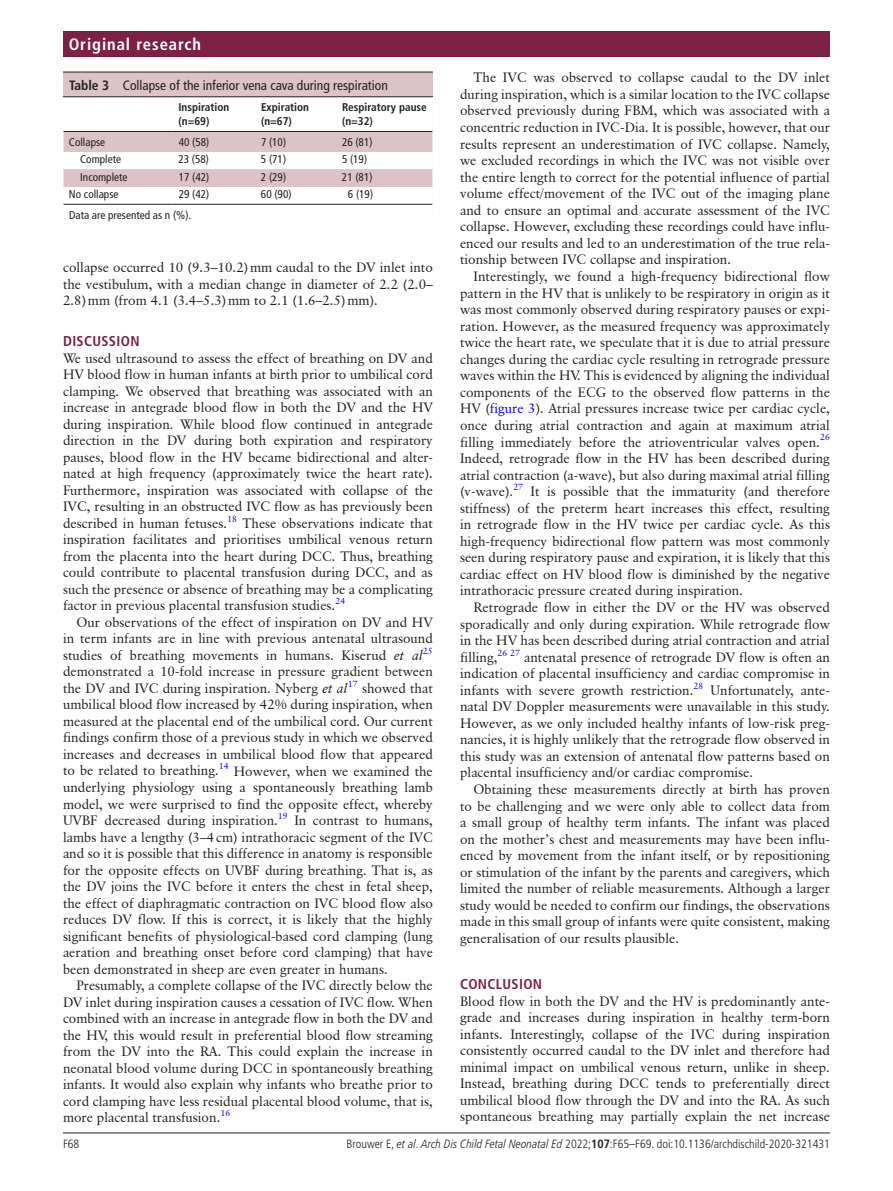
<style>
.page{position:relative;width:893px;height:1191px;background:#fff}
.page>*{position:absolute;margin:0;border:0;box-sizing:border-box;transform-origin:0 0}
.t1{font:700 condensed 16.5px "Frutiger LT Pro";letter-spacing:.055em;color:#fff}
.t2{font:700 condensed 14.25px "Frutiger LT Pro";letter-spacing:.025em;color:#7c2143}
.t3{font:13.5px/16.5px "Classical Garamond BT";color:#231f20;text-align:justify}
.t4{font:condensed 13.5px "Frutiger LT Pro";color:#231f20}
.t5{font:300 condensed 12px "Frutiger LT Pro";color:#231f20}
.t6{font:condensed 11.25px "Frutiger LT Pro";color:#231f20}
.t7{font:700 condensed 11.25px/14.2px "Frutiger LT Pro";color:#231f20}
.t8{font:9px "Classical Garamond BT";color:#00f}
.s1{font-weight:700}
.s2{font-style:italic}
.s3{color:#00f}
</style>
<div class="page">
<hr style="left:63px;top:1132px;width:767px;height:1px;background:#231f20">
<div style="left:63px;top:31px;width:767px;height:25px;background:#7c2143"></div>
<div style="left:63px;top:72px;width:370px;height:147px;background:#dbc3c8"></div>
<hr style="left:63px;top:72px;width:370px;height:1px;background:#231f20">
<div style="left:64px;top:97px;width:369px;height:34px;background:#fff"></div>
<hr style="left:63px;top:96px;width:109px;height:1px;background:#231f20">
<hr style="left:172px;top:96px;width:83px;height:1px;background:#231f20">
<hr style="left:255px;top:96px;width:81px;height:1px;background:#231f20">
<hr style="left:336px;top:96px;width:97px;height:1px;background:#231f20">
<hr style="left:63px;top:97px;width:1px;height:34px;background:#fff">
<svg style="left:63px;top:131px;width:370px;height:88px"></svg>
<hr style="left:69px;top:218px;width:364px;height:1px;background:#fff">
<p class="t1" style="left:69px;top:34px;width:134px">Original research</p>
<p class="t4" style="left:69px;top:78px;width:320px"><span class="s1">Table 3</span> Collapse of the inferior vena cava during respiration</p>
<p class="t7" style="left:178px;top:100px;width:52px">Inspiration (n=69)</p>
<p class="t7" style="left:261px;top:100px;width:50px">Expiration (n=67)</p>
<p class="t7" style="left:342px;top:100px;width:86px">Respiratory pause (n=32)</p>
<p class="t6" style="left:69px;top:135px;width:38px">Collapse</p>
<p class="t6" style="left:179px;top:135px;width:32px">40 (58)</p>
<p class="t6" style="left:261px;top:135px;width:27px">7 (10)</p>
<p class="t6" style="left:342px;top:135px;width:32px">26 (81)</p>
<p class="t6" style="left:80px;top:153px;width:42px">Complete</p>
<p class="t6" style="left:178px;top:153px;width:32px">23 (58)</p>
<p class="t6" style="left:261px;top:153px;width:27px">5 (71)</p>
<p class="t6" style="left:342px;top:153px;width:27px">5 (19)</p>
<p class="t6" style="left:80px;top:170px;width:49px">Incomplete</p>
<p class="t6" style="left:179px;top:170px;width:32px">17 (42)</p>
<p class="t6" style="left:261px;top:170px;width:27px">2 (29)</p>
<p class="t6" style="left:342px;top:170px;width:32px">21 (81)</p>
<p class="t6" style="left:69px;top:188px;width:51px">No collapse</p>
<p class="t6" style="left:179px;top:188px;width:32px">29 (42)</p>
<p class="t6" style="left:261px;top:188px;width:32px">60 (90)</p>
<p class="t6" style="left:348px;top:188px;width:27px">6 (19)</p>
<p class="t6" style="left:69px;top:208px;width:124px">Data are presented as n (%).</p>
<p class="t3" style="left:63px;top:259px;width:371px">collapse occurred 10 (9.3–10.2)mm caudal to the DV inlet into the vestibulum, with a median change in diameter of 2.2 (2.0– 2.8)mm (from 4.1 (3.4–5.3)mm to 2.1 (1.6–2.5)mm).</p>
<p class="t2" style="left:63px;top:333px;width:78px">DISCUSSION</p>
<p class="t3" style="left:63px;top:350px;width:371px">We used ultrasound to assess the effect of breathing on DV and HV blood flow in human infants at birth prior to umbilical cord clamping. We observed that breathing was associated with an increase in antegrade blood flow in both the DV and the HV during inspiration. While blood flow continued in antegrade direction in the DV during both expiration and respiratory pauses, blood flow in the HV became bidirectional and alter&shy;nated at high frequency (approximately twice the heart rate).<br>Furthermore, inspiration was associated with collapse of the IVC, resulting in an obstructed IVC flow as has previously been described in human fetuses.<sup>18</sup> These observations indicate that inspiration facilitates and prioritises umbilical venous return from the placenta into the heart during DCC. Thus, breathing could contribute to placental transfusion during DCC, and as such the presence or absence of breathing may be a complicating factor in previous placental transfusion studies.<sup>24</sup></p>
<p class="t3" style="left:63px;top:614px;width:371px;text-indent:14px">Our observations of the effect of inspiration on DV and HV in term infants are in line with previous antenatal ultrasound studies of breathing movements in humans. Kiserud <span class="s2">et al</span><sup>25 </sup>demonstrated a 10-fold increase in pressure gradient between the DV and IVC during inspiration. Nyberg <span class="s2">et al</span><sup>17</sup> showed that umbilical blood flow increased by 42% during inspiration, when measured at the placental end of the umbilical cord. Our current findings confirm those of a previous study in which we observed increases and decreases in umbilical blood flow that appeared to be related to breathing.<sup>14</sup> However, when we examined the underlying physiology using a spontaneously breathing lamb model, we were surprised to find the opposite effect, whereby UVBF decreased during inspiration.<sup>19</sup></p>
<p class="t3" style="left:63px;top:812px;width:371px;text-indent:231px">In contrast to humans, lambs have a lengthy (3–4cm) intrathoracic segment of the IVC and so it is possible that this difference in anatomy is responsible for the opposite effects on UVBF during breathing. That is, as the DV joins the IVC before it enters the chest in fetal sheep, the effect of diaphragmatic contraction on IVC blood flow also reduces DV flow. If this is correct, it is likely that the highly significant benefits of physiological-based cord clamping (lung aeration and breathing onset before cord clamping) that have been demonstrated in sheep are even greater in humans.</p>
<p class="t3" style="left:63px;top:977px;width:371px;text-indent:14px">Presumably, a complete collapse of the IVC directly below the DV inlet during inspiration causes a cessation of IVC flow. When combined with an increase in antegrade flow in both the DV and the HV, this would result in preferential blood flow streaming from the DV into the RA. This could explain the increase in neonatal blood volume during DCC in spontaneously breathing infants. It would also explain why infants who breathe prior to cord clamping have less residual placental blood volume, that is, more placental transfusion.<sup>16</sup></p>
<p class="t3" style="left:460px;top:69px;width:371px;text-indent:14px">The IVC was observed to collapse caudal to the DV inlet during inspiration, which is a similar location to the IVC collapse observed previously during FBM, which was associated with a concentric reduction in IVC-Dia. It is possible, however, that our results represent an underestimation of IVC collapse. Namely, we excluded recordings in which the IVC was not visible over the entire length to correct for the potential influence of partial volume effect/movement of the IVC out of the imaging plane and to ensure an optimal and accurate assessment of the IVC collapse. However, excluding these recordings could have influ&shy;enced our results and led to an underestimation of the true rela&shy;tionship between IVC collapse and inspiration.</p>
<p class="t3" style="left:460px;top:268px;width:371px;text-indent:14px">Interestingly, we found a high-frequency bidirectional flow pattern in the HV that is unlikely to be respiratory in origin as it was most commonly observed during respiratory pauses or expi&shy;ration. However, as the measured frequency was approximately twice the heart rate, we speculate that it is due to atrial pressure changes during the cardiac cycle resulting in retrograde pressure waves within the HV. This is evidenced by aligning the individual components of the ECG to the observed flow patterns in the HV (<span class="s3">figure 3</span>). Atrial pressures increase twice per cardiac cycle, once during atrial contraction and again at maximum atrial filling immediately before the atrioventricular valves open.</p>
<p class="t8" style="left:820px;top:432px;width:11px">26</p>
<p class="t3" style="left:460px;top:450px;width:371px">Indeed, retrograde flow in the HV has been described during atrial contraction (a-wave), but also during maximal atrial filling (v-wave).<sup>27</sup> It is possible that the immaturity (and therefore stiffness) of the preterm heart increases this effect, resulting in retrograde flow in the HV twice per cardiac cycle. As this high-frequency bidirectional flow pattern was most commonly seen during respiratory pause and expiration, it is likely that this cardiac effect on HV blood flow is diminished by the negative intrathoracic pressure created during inspiration.</p>
<p class="t3" style="left:460px;top:599px;width:371px;text-indent:14px">Retrograde flow in either the DV or the HV was observed sporadically and only during expiration. While retrograde flow in the HV has been described during atrial contraction and atrial filling,</p>
<p class="t8" style="left:497px;top:647px;width:24px">26 27</p>
<p class="t3" style="left:460px;top:648px;width:371px;text-indent:64px">antenatal presence of retrograde DV flow is often an indication of placental insufficiency and cardiac compromise in infants with severe growth restriction.<sup>28</sup> Unfortunately, ante&shy;natal DV Doppler measurements were unavailable in this study.<br>However, as we only included healthy infants of low-risk preg&shy;nancies, it is highly unlikely that the retrograde flow observed in this study was an extension of antenatal flow patterns based on placental insufficiency and/or cardiac compromise.</p>
<p class="t3" style="left:460px;top:781px;width:371px;text-indent:14px">Obtaining these measurements directly at birth has proven to be challenging and we were only able to collect data from a small group of healthy term infants. The infant was placed on the mother’s chest and measurements may have been influ&shy;enced by movement from the infant itself, or by repositioning or stimulation of the infant by the parents and caregivers, which limited the number of reliable measurements. Although a larger study would be needed to confirm our findings, the observations made in this small group of infants were quite consistent, making generalisation of our results plausible.</p>
<p class="t2" style="left:460px;top:975px;width:84px">CONCLUSION</p>
<p class="t3" style="left:460px;top:992px;width:371px">Blood flow in both the DV and the HV is predominantly ante&shy;grade and increases during inspiration in healthy term-born infants. Interestingly, collapse of the IVC during inspiration consistently occurred caudal to the DV inlet and therefore had minimal impact on umbilical venous return, unlike in sheep.<br>Instead, breathing during DCC tends to preferentially direct umbilical blood flow through the DV and into the RA. As such spontaneous breathing may partially explain the net increase</p>
<p class="t5" style="left:63px;top:1136px;width:18px">F68</p>
<p class="t5" style="left:347px;top:1136px;width:485px">Brouwer E, <span class="s2">et al</span>. <span class="s2">Arch Dis Child Fetal Neonatal Ed</span> 2022;<span class="s1">107</span>:F65–F69. doi:10.1136/archdischild-2020-321431</p>
</div>
